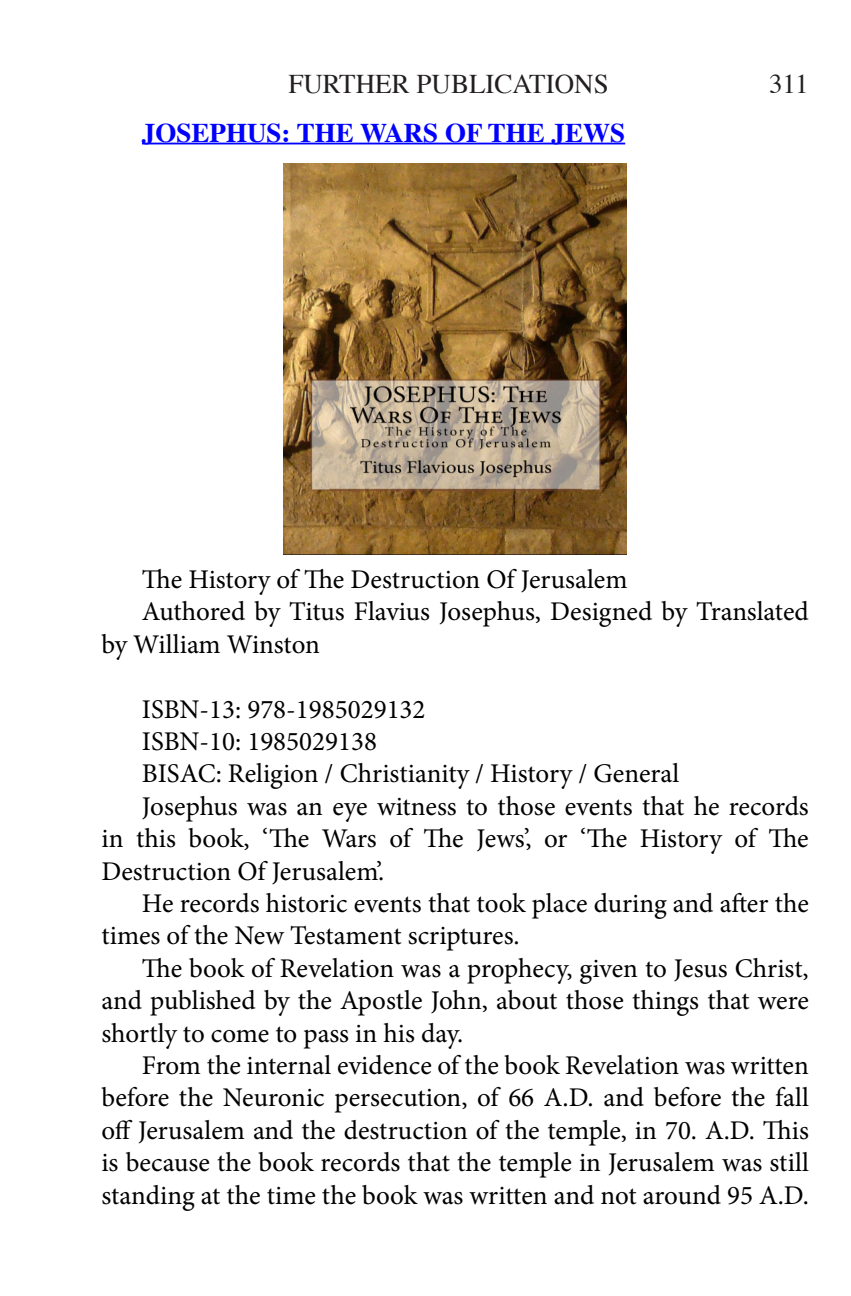
<style>
.page{position:relative;width:851px;height:1296px;background:#fff}
.page>*{position:absolute;margin:0;border:0;box-sizing:border-box;transform-origin:0 0}
.t1{font:27px/32.4px "Minion Pro";color:#000;text-align:justify}
.Author{font:700 27px "Times";color:#00f}
.t2{font:27px "Times";color:#231f20}
</style>
<div class="page">
<hr style="left:142px;top:143px;width:483px;height:1px;background:#00f">
<img style="left:284px;top:163px;width:342px;height:391px">
<p class="t2" style="left:288px;top:59px;width:322px">FURTHER PUBLICATIONS</p>
<p class="t2" style="left:769px;top:59px;width:41px">311</p>
<p class="Author" style="left:142px;top:107px;width:484px">JOSEPHUS: THE WARS OF THE JEWS</p>
<p class="t1" style="left:142px;top:563px;width:487px">The History of The Destruction Of Jerusalem</p>
<p class="t1" style="left:101px;top:596px;width:709px;text-indent:40px">Authored by Titus Flavius Josephus, Designed by Translated by William Winston</p>
<p class="t1" style="left:142px;top:693px;width:285px">ISBN-13: 978-1985029132</p>
<p class="t1" style="left:142px;top:725px;width:236px">ISBN-10: 1985029138</p>
<p class="t1" style="left:142px;top:758px;width:539px">BISAC: Religion / Christianity / History / General</p>
<p class="t1" style="left:101px;top:790px;width:708px;text-indent:40px">Josephus was an eye witness to those events that he records in this book, ‘The Wars of The Jews’, or ‘The History of The Destruction Of Jerusalem’.</p>
<p class="t1" style="left:101px;top:887px;width:709px;text-indent:40px">He records historic events that took place during and after the times of the New Testament scriptures.</p>
<p class="t1" style="left:101px;top:952px;width:708px;text-indent:40px">The book of Revelation was a prophecy, given to Jesus Christ, and published by the Apostle John, about those things that were shortly to come to pass in his day.</p>
<p class="t1" style="left:101px;top:1049px;width:709px;text-indent:40px">From the internal evidence of the book Revelation was written before the Neuronic persecution, of 66 A.D. and before the fall off Jerusalem and the destruction of the temple, in 70. A.D. This is because the book records that the temple in Jerusalem was still standing at the time the book was written and not around 95 A.D.</p>
</div>
